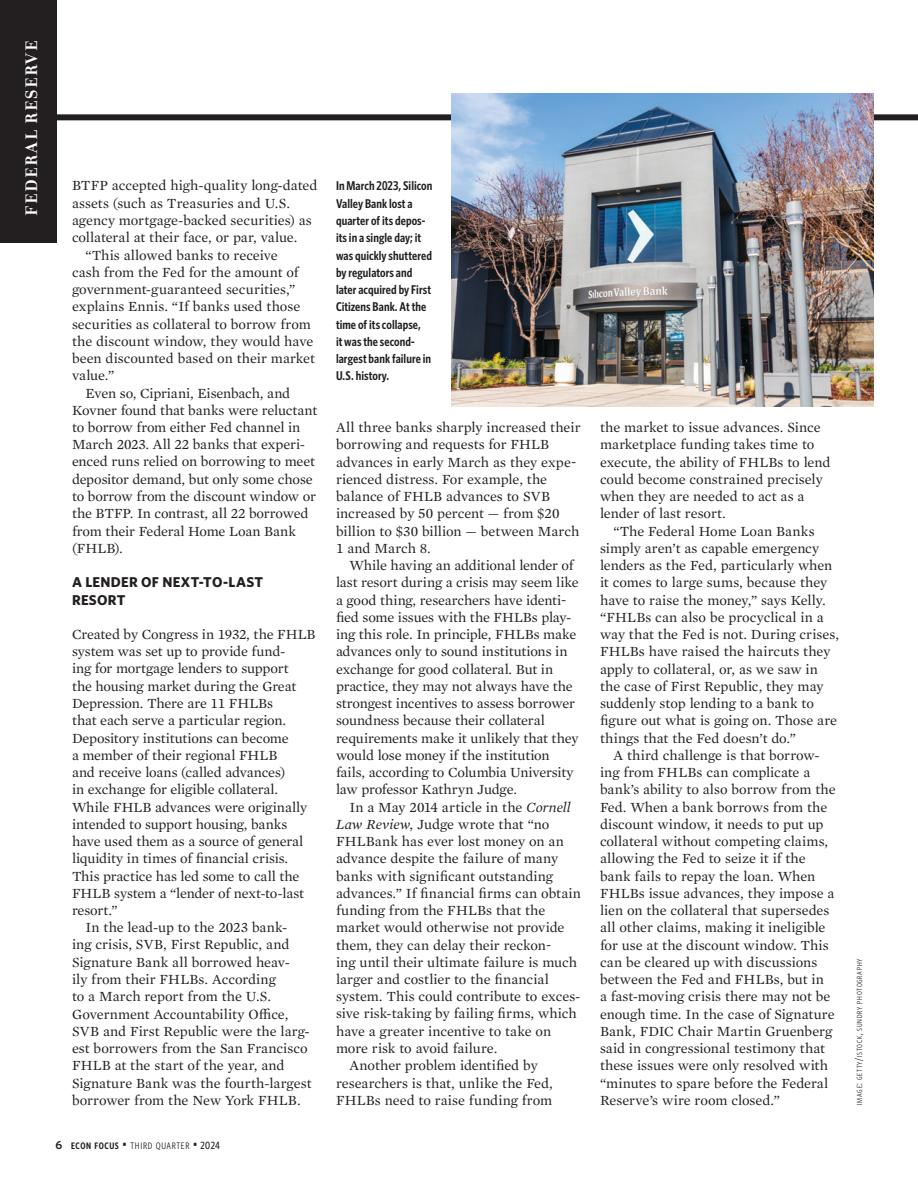
<style>
.page{position:relative;width:918px;height:1188px;background:#fff}
.page>*{position:absolute;margin:0;border:0;box-sizing:border-box;transform-origin:0 0}
.t1{font:700 18px "Filosofia OT";letter-spacing:.1em;color:#fff}
.t2{font:14.25px/17.2px "Mercury Text G1";letter-spacing:-.005em;color:#231f20}
.t3{font:700 14.25px/17.2px "Whitney";letter-spacing:.02em;color:#231f20}
.t4{font:600 12.75px/17.2px "Whitney Condensed";letter-spacing:.005em;color:#231f20}
.t5{font:9.45px "Whitney Condensed";letter-spacing:.07em;color:#231f20}
.t6{font:7.35px "Whitney Condensed";letter-spacing:.1em;color:#231f20}
.s1{font-family:"Whitney";font-weight:600;font-size:12px}
.s2{font-weight:600}
.s3{font-size:13.5px}
.s4{font-weight:500;font-size:10.5px}
.s5{font-style:italic}
.s6{font-size:10.5px}
</style>
<div class="page">
<div style="left:0;top:114px;width:918px;height:6px;background:#231f20"></div>
<div style="left:0;top:0;width:57px;height:242px;background:#231f20"></div>
<img style="left:451px;top:93px;width:422px;height:314px">
<p class="t1" style="left:22px;top:216px;width:176px;rotate:-90deg">FEDERAL RESERVE</p>
<p class="t2" style="left:72px;top:176px;width:247px">BTFP accepted high-quality long-dated</p>
<p class="t2" style="left:72px;top:194px;width:220px">assets (such as Treasuries and U.S.</p>
<p class="t2" style="left:72px;top:211px;width:241px">agency mortgage-backed securities) as</p>
<p class="t2" style="left:72px;top:228px;width:227px">collateral at their face, or par, value.</p>
<p class="t2" style="left:86px;top:245px;width:194px">“This allowed banks to receive</p>
<p class="t2" style="left:72px;top:263px;width:228px">cash from the Fed for the amount of</p>
<p class="t2" style="left:72px;top:280px;width:225px">government-guaranteed securities,”</p>
<p class="t2" style="left:72px;top:297px;width:230px">explains Ennis. “If banks used those</p>
<p class="t2" style="left:72px;top:314px;width:240px">securities as collateral to borrow from</p>
<p class="t2" style="left:72px;top:332px;width:243px">the discount window, they would have</p>
<p class="t2" style="left:72px;top:349px;width:244px">been discounted based on their market</p>
<p class="t2" style="left:72px;top:366px;width:44px">value.”</p>
<p class="t2" style="left:86px;top:383px;width:206px">Even so, Cipriani, Eisenbach, and</p>
<p class="t2" style="left:72px;top:401px;width:247px">Kovner found that banks were reluctant</p>
<p class="t2" style="left:72px;top:418px;width:230px">to borrow from either Fed channel in</p>
<p class="t2" style="left:72px;top:435px;width:235px">March 2023. All 22 banks that experi-</p>
<p class="t2" style="left:72px;top:452px;width:245px">enced runs relied on borrowing to meet</p>
<p class="t2" style="left:72px;top:470px;width:242px">depositor demand, but only some chose</p>
<p class="t2" style="left:72px;top:487px;width:245px">to borrow from the discount window or</p>
<p class="t2" style="left:72px;top:504px;width:238px">the BTFP. In contrast, all 22 borrowed</p>
<p class="t2" style="left:72px;top:521px;width:226px">from their Federal Home Loan Bank</p>
<p class="t2" style="left:72px;top:539px;width:52px">(FHLB).</p>
<p class="t3" style="left:72px;top:573px;width:193px">A LENDER OF NEXT-TO-LAST<br>RESORT</p>
<p class="t2" style="left:72px;top:625px;width:245px">Created by Congress in 1932, the FHLB</p>
<p class="t2" style="left:72px;top:642px;width:215px">system was set up to provide fund-</p>
<p class="t2" style="left:72px;top:659px;width:218px">ing for mortgage lenders to support</p>
<p class="t2" style="left:72px;top:677px;width:226px">the housing market during the Great</p>
<p class="t2" style="left:72px;top:694px;width:203px">Depression. There are 11 FHLBs</p>
<p class="t2" style="left:72px;top:711px;width:216px">that each serve a particular region.</p>
<p class="t2" style="left:72px;top:728px;width:218px">Depository institutions can become</p>
<p class="t2" style="left:72px;top:746px;width:207px">a member of their regional FHLB</p>
<p class="t2" style="left:72px;top:763px;width:215px">and receive loans (called advances)</p>
<p class="t2" style="left:72px;top:780px;width:208px">in exchange for eligible collateral.</p>
<p class="t2" style="left:72px;top:797px;width:237px">While FHLB advances were originally</p>
<p class="t2" style="left:72px;top:815px;width:217px">intended to support housing, banks</p>
<p class="t2" style="left:72px;top:832px;width:233px">have used them as a source of general</p>
<p class="t2" style="left:72px;top:849px;width:218px">liquidity in times of financial crisis.</p>
<p class="t2" style="left:72px;top:866px;width:229px">This practice has led some to call the</p>
<p class="t2" style="left:72px;top:884px;width:234px">FHLB system a “lender of next-to-last</p>
<p class="t2" style="left:72px;top:901px;width:47px">resort.”</p>
<p class="t2" style="left:86px;top:918px;width:203px">In the lead-up to the 2023 bank-</p>
<p class="t2" style="left:72px;top:935px;width:219px">ing crisis, SVB, First Republic, and</p>
<p class="t2" style="left:72px;top:953px;width:219px">Signature Bank all borrowed heav-</p>
<p class="t2" style="left:72px;top:970px;width:205px">ily from their FHLBs. According</p>
<p class="t2" style="left:72px;top:987px;width:201px">to a March report from the U.S.</p>
<p class="t2" style="left:72px;top:1004px;width:218px">Government Accountability Office,</p>
<p class="t2" style="left:72px;top:1022px;width:239px">SVB and First Republic were the larg-</p>
<p class="t2" style="left:72px;top:1039px;width:237px">est borrowers from the San Francisco</p>
<p class="t2" style="left:72px;top:1056px;width:214px">FHLB at the start of the year, and</p>
<p class="t2" style="left:72px;top:1073px;width:241px">Signature Bank was the fourth-largest</p>
<p class="t2" style="left:72px;top:1091px;width:230px">borrower from the New York FHLB.</p>
<p class="t5" style="left:56px;top:1140px;width:166px"><span class="s1">6</span> <span class="s2">ECON FOCUS</span> <span class="s3">•</span> THIRD QUARTER <span class="s3">•</span> <span class="s4">2024</span></p>
<p class="t4" style="left:336px;top:177px;width:98px">In March 2023, Silicon<br>Valley Bank lost a quarter of its depos&shy;its in a single day; it was quickly shuttered by regulators and later acquired by First<br>Citizens Bank. At the time of its collapse,<br>it was the second&shy;largest bank failure in<br>U.S. history.</p>
<p class="t2" style="left:336px;top:418px;width:246px">All three banks sharply increased their borrowing and requests for FHLB advances in early March as they expe&shy;rienced distress. For example, the balance of FHLB advances to SVB increased by 50 percent — from $20 billion to $30 billion — between March<br>1 and March 8.</p>
<p class="t2" style="left:336px;top:556px;width:244px;text-indent:14px">While having an additional lender of last resort during a crisis may seem like a good thing, researchers have identi&shy;fied some issues with the FHLBs play&shy;ing this role. In principle, FHLBs make advances only to sound institutions in exchange for good collateral. But in practice, they may not always have the strongest incentives to assess borrower soundness because their collateral requirements make it unlikely that they would lose money if the institution fails, according to Columbia University law professor Kathryn Judge.</p>
<p class="t2" style="left:350px;top:797px;width:223px">In a May 2014 article in the <span class="s5">Cornell</span></p>
<p class="t2" style="left:336px;top:815px;width:215px"><span class="s5">Law Review</span>, Judge wrote that “no</p>
<p class="t2" style="left:336px;top:832px;width:229px">FHLBank has ever lost money on an</p>
<p class="t2" style="left:336px;top:849px;width:224px">advance despite the failure of many</p>
<p class="t2" style="left:336px;top:866px;width:219px">banks with significant outstanding</p>
<p class="t2" style="left:336px;top:884px;width:247px">advances.” If financial firms can obtain</p>
<p class="t2" style="left:336px;top:901px;width:211px">funding from the FHLBs that the</p>
<p class="t2" style="left:336px;top:918px;width:230px">market would otherwise not provide</p>
<p class="t2" style="left:336px;top:936px;width:217px">them, they can delay their reckon-</p>
<p class="t2" style="left:336px;top:953px;width:243px">ing until their ultimate failure is much</p>
<p class="t2" style="left:336px;top:970px;width:214px">larger and costlier to the financial</p>
<p class="t2" style="left:336px;top:987px;width:246px">system. This could contribute to exces-</p>
<p class="t2" style="left:336px;top:1004px;width:242px">sive risk-taking by failing firms, which</p>
<p class="t2" style="left:336px;top:1022px;width:217px">have a greater incentive to take on</p>
<p class="t2" style="left:336px;top:1039px;width:163px">more risk to avoid failure.</p>
<p class="t2" style="left:350px;top:1056px;width:190px">Another problem identified by</p>
<p class="t2" style="left:336px;top:1073px;width:219px">researchers is that, unlike the Fed,</p>
<p class="t2" style="left:336px;top:1091px;width:218px">FHLBs need to raise funding from</p>
<p class="t2" style="left:600px;top:418px;width:232px">the market to issue advances. Since marketplace funding takes time to execute, the ability of FHLBs to lend could become constrained precisely when they are needed to act as a lender of last resort.</p>
<p class="t2" style="left:600px;top:521px;width:241px;text-indent:14px">“The Federal Home Loan Banks simply aren’t as capable emergency lenders as the Fed, particularly when it comes to large sums, because they have to raise the money,” says Kelly. “FHLBs can also be procyclical in a way that the Fed is not. During crises, FHLBs have raised the haircuts they apply to collateral, or, as we saw in the case of First Republic, they may suddenly stop lending to a bank to figure out what is going on. Those are things that the Fed doesn’t do.”</p>
<p class="t2" style="left:600px;top:746px;width:237px;text-indent:14px">A third challenge is that borrow&shy;ing from FHLBs can complicate a bank’s ability to also borrow from the Fed. When a bank borrows from the discount window, it needs to put up collateral without competing claims, allowing the Fed to seize it if the bank fails to repay the loan. When FHLBs issue advances, they impose a lien on the collateral that supersedes all other claims, making it ineligible for use at the discount window. This can be cleared up with discussions between the Fed and FHLBs, but in<br>a fast-moving crisis there may not be enough time. In the case of Signature Bank, FDIC Chair Martin Gruenberg said in congressional testimony that these issues were only resolved with “minutes to spare before the Federal Reserve’s wire room closed.”</p>
<p class="t6" style="left:855px;top:1105px;width:147px;rotate:-90deg">IMAGE<span class="s6">:</span> GETTY<span class="s6">/</span>ISTOCK<span class="s6">,</span> SUNDRY PHOTOGRAPHY</p>
</div>
